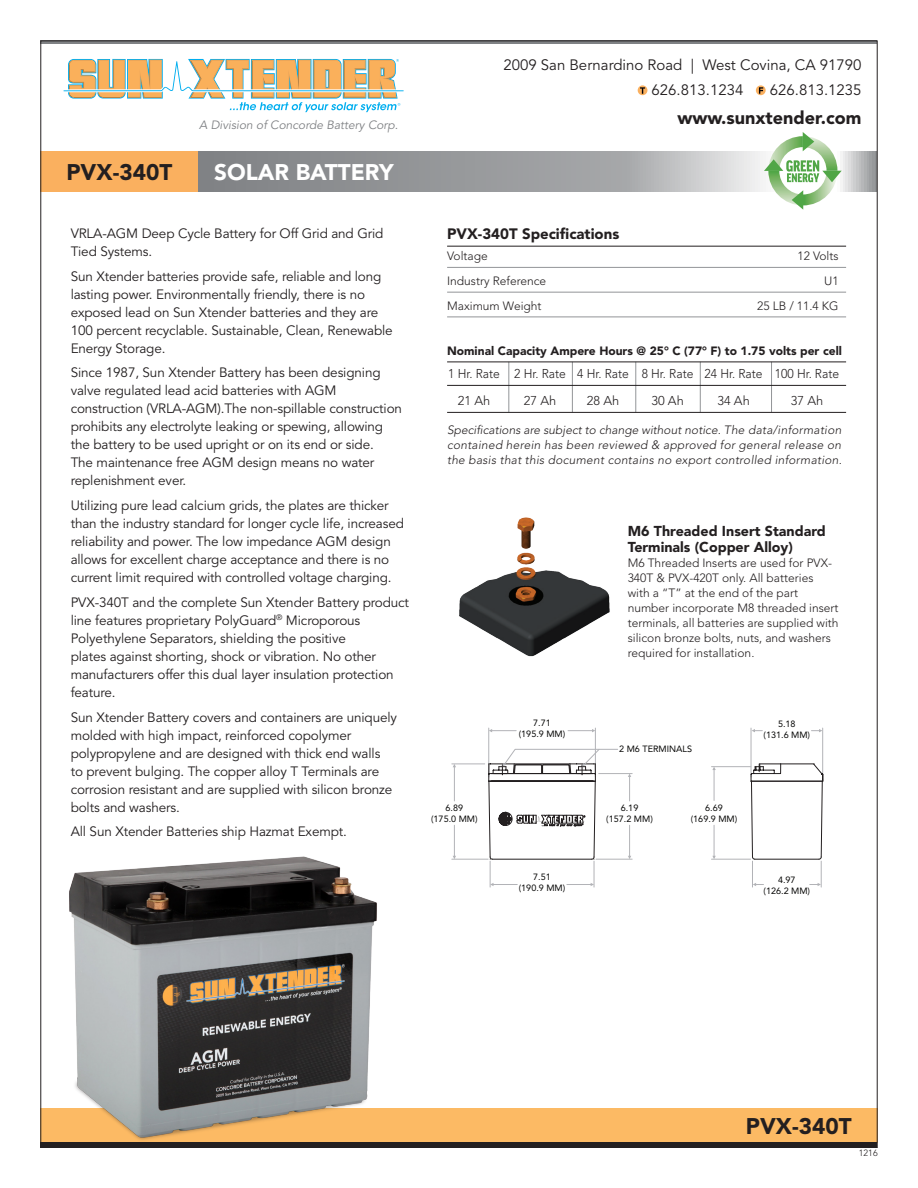
<style>
.page{position:relative;width:918px;height:1188px;background:#fff}
.page>*{position:absolute;margin:0;border:0;box-sizing:border-box;transform-origin:0 0}
.t1{font:900 22.5px "Avenir LT Std";color:#231f20}
.t2{font:900 22.5px "Avenir LT Std";color:#fff}
.t3{font:900 18px "Avenir LT Std";color:#231f20}
.t4{font:15px "Avenir LT Std";color:#231f20}
.t5{font:900 15px "Avenir LT Std";color:#231f20}
.t6{font:900 14.25px/15.9px "Avenir LT Std";color:#231f20}
.t7{font:13.5px/18px "Avenir LT Std";letter-spacing:-.01em;color:#231f20}
.t8{font:300 12.75px "Avenir LT Std";color:#231f20;scale:.95 1}
.t9{font:300 12.75px "Avenir LT Std";color:#231f20}
.t10{font:300 12px/15px "Avenir LT Std";color:#231f20}
.t11{font:italic 300 12px/15px "Avenir LT Std";letter-spacing:.02em;color:#231f20;text-align:justify}
.t12{font:900 12px "Avenir LT Std";color:#231f20}
.t13{font:italic 12px "Avenir LT Std";color:#808285}
.t14{font:9px/10.8px "Avenir LT Std";color:#050504;text-align:center}
.t15{font:300 9px "Avenir LT Std";color:#231f20}
.t16{font:500 condensed 6.6px "Helvetica Neue LT Std";color:#231f20}
</style>
<div class="page">
<div style="left:40px;top:1108px;width:838px;height:34px;background:#fcba64"></div>
<div style="left:40px;top:1142px;width:837px;height:6px;background:#231f20"></div>
<svg style="left:638px;top:85px;width:9px;height:10px"></svg>
<svg style="left:640px;top:87px;width:5px;height:7px"></svg>
<svg style="left:756px;top:85px;width:10px;height:10px"></svg>
<svg style="left:759px;top:87px;width:4px;height:7px"></svg>
<hr style="left:508px;top:362px;width:1px;height:50px;background:#939598">
<hr style="left:572px;top:362px;width:1px;height:50px;background:#939598">
<hr style="left:635px;top:362px;width:1px;height:50px;background:#939598">
<hr style="left:700px;top:362px;width:1px;height:50px;background:#939598">
<hr style="left:771px;top:362px;width:1px;height:50px;background:#939598">
<hr style="left:447px;top:246px;width:399px;height:1px;background:#231f20">
<hr style="left:447px;top:267px;width:399px;height:1px;background:#939598">
<hr style="left:447px;top:292px;width:399px;height:1px;background:#939598">
<hr style="left:447px;top:317px;width:399px;height:1px;background:#939598">
<hr style="left:447px;top:362px;width:399px;height:1px;background:#231f20">
<hr style="left:447px;top:385px;width:399px;height:1px;background:#231f20">
<hr style="left:447px;top:412px;width:399px;height:1px;background:#231f20">
<hr style="left:595px;top:728px;width:1px;height:49px;background:#b2b3b7">
<hr style="left:489px;top:728px;width:1px;height:49px;background:#b2b3b7">
<hr style="left:822px;top:728px;width:1px;height:49px;background:#b2b3b7">
<hr style="left:751px;top:728px;width:1px;height:49px;background:#b2b3b7">
<svg style="left:568px;top:729px;width:27px;height:3px"></svg>
<svg style="left:489px;top:729px;width:27px;height:3px"></svg>
<hr style="left:452px;top:859px;width:36px;height:1px;background:#b2b3b7">
<hr style="left:452px;top:764px;width:33px;height:1px;background:#b2b3b7">
<hr style="left:454px;top:825px;width:1px;height:31px;background:#b2b3b7">
<hr style="left:454px;top:766px;width:1px;height:35px;background:#b2b3b7">
<svg style="left:752px;top:729px;width:10px;height:3px"></svg>
<svg style="left:811px;top:729px;width:11px;height:3px"></svg>
<svg style="left:488px;top:749px;width:335px;height:138px"></svg>
<div style="left:41px;top:152px;width:157px;height:40px;background:#fab05f"></div>
<img style="left:459px;top:517px;width:151px;height:140px">
<svg style="left:40px;top:40px;width:838px;height:4px;background:#68686b"></svg>
<img style="left:69px;top:856px;width:308px;height:284px">
<svg style="left:63px;top:59px;width:341px;height:53px"></svg>
<svg style="left:198px;top:152px;width:678px;height:40px;background:#a2a4a6"></svg>
<svg style="left:764px;top:132px;width:78px;height:78px"></svg>
<p class="t1" style="left:66px;top:158px;width:107px">PVX-340T</p>
<p class="t13" style="left:199px;top:118px;width:201px">A Division of Concorde Battery Corp.</p>
<p class="t2" style="left:214px;top:159px;width:181px">SOLAR BATTERY</p>
<p class="t7" style="left:71px;top:225px;width:314px">VRLA-AGM Deep Cycle Battery for Off Grid and Grid<br>Tied Systems.</p>
<p class="t7" style="left:71px;top:267px;width:324px">Sun Xtender batteries provide safe, reliable and long lasting power. Environmentally friendly, there is no exposed lead on Sun Xtender batteries and they are 100 percent recyclable. Sustainable, Clean, Renewable Energy Storage.</p>
<p class="t7" style="left:71px;top:364px;width:333px">Since 1987, Sun Xtender Battery has been designing valve regulated lead acid batteries with AGM construction (VRLA-AGM).The non-spillable construction prohibits any electrolyte leaking or spewing, allowing the battery to be used upright or on its end or side.<br>The maintenance free AGM design means no water replenishment ever.</p>
<p class="t7" style="left:71px;top:497px;width:335px">Utilizing pure lead calcium grids, the plates are thicker than the industry standard for longer cycle life, increased reliability and power. The low impedance AGM design allows for excellent charge acceptance and there is no current limit required with controlled voltage charging.</p>
<p class="t7" style="left:71px;top:594px;width:340px">PVX-340T and the complete Sun Xtender Battery product line features proprietary PolyGuard<sup>®</sup> Microporous Polyethylene Separators, shielding the positive<br>plates against shorting, shock or vibration. No other manufacturers offer this dual layer insulation protection feature.</p>
<p class="t7" style="left:71px;top:708px;width:328px">Sun Xtender Battery covers and containers are uniquely molded with high impact, reinforced copolymer polypropylene and are designed with thick end walls<br>to prevent bulging. The copper alloy T Terminals are corrosion resistant and are supplied with silicon bronze bolts and washers.</p>
<p class="t7" style="left:71px;top:823px;width:278px">All Sun Xtender Batteries ship Hazmat Exempt.</p>
<p class="t16" style="left:261px;top:308px;width:58px">C: 0 M: 35 Y: 72 K: 0</p>
<p class="t4" style="left:503px;top:57px;width:360px">2009 San Bernardino Road | West Covina, CA 91790</p>
<p class="t4" style="left:652px;top:81px;width:93px">626.813.1234</p>
<p class="t4" style="left:770px;top:81px;width:93px">626.813.1235</p>
<p class="t3" style="left:678px;top:106px;width:185px">www.sunxtender.com</p>
<p class="t5" style="left:447px;top:225px;width:174px">PVX-340T Specifications</p>
<p class="t10" style="left:447px;top:249px;width:42px">Voltage</p>
<p class="t10" style="left:797px;top:249px;width:43px">12 Volts</p>
<p class="t10" style="left:447px;top:273px;width:101px">Industry Reference</p>
<p class="t10" style="left:824px;top:273px;width:16px">U1</p>
<p class="t10" style="left:447px;top:298px;width:96px">Maximum Weight</p>
<p class="t10" style="left:757px;top:298px;width:83px">25 LB / 11.4 KG</p>
<p class="t12" style="left:447px;top:343px;width:396px">Nominal Capacity Ampere Hours @ 25° C (77° F) to 1.75 volts per cell</p>
<p class="t8" style="left:448px;top:366px;width:413px">1 Hr. Rate 2 Hr. Rate 4 Hr. Rate 8 Hr. Rate 24 Hr. Rate 100 Hr. Rate</p>
<p class="t9" style="left:458px;top:393px;width:34px">21 Ah</p>
<p class="t9" style="left:524px;top:393px;width:34px">27 Ah</p>
<p class="t9" style="left:587px;top:393px;width:34px">28 Ah</p>
<p class="t9" style="left:651px;top:393px;width:34px">30 Ah</p>
<p class="t9" style="left:717px;top:393px;width:34px">34 Ah</p>
<p class="t9" style="left:791px;top:393px;width:34px">37 Ah</p>
<p class="t11" style="left:447px;top:422px;width:396px">Specifications are subject to change without notice. The data/information contained herein has been reviewed &amp; approved for general release on the basis that this document contains no export controlled information.</p>
<p class="t14" style="left:431px;top:803px;width:48px">6.89<br>(175.0 MM)</p>
<p class="t14" style="left:519px;top:718px;width:48px">7.71<br>(195.9 MM)</p>
<p class="t14" style="left:519px;top:872px;width:48px">7.51<br>(190.9 MM)</p>
<p class="t6" style="left:628px;top:524px;width:200px">M6 Threaded Insert Standard<br>Terminals (Copper Alloy)</p>
<p class="t10" style="left:628px;top:556px;width:212px">M6 Threaded Inserts are used for PVX-340T &amp; PVX-420T only. All batteries<br>with a “T” at the end of the part number incorporate M8 threaded insert terminals, all batteries are supplied with silicon bronze bolts, nuts, and washers required for installation.</p>
<p class="t14" style="left:619px;top:744px;width:74px">2 M6 TERMINALS</p>
<p class="t14" style="left:606px;top:803px;width:48px">6.19<br>(157.2 MM)</p>
<p class="t14" style="left:691px;top:803px;width:48px">6.69<br>(169.9 MM)</p>
<p class="t14" style="left:764px;top:719px;width:48px">5.18<br>(131.6 MM)</p>
<p class="t14" style="left:764px;top:875px;width:48px">4.97<br>(126.2 MM)</p>
<p class="t1" style="left:746px;top:1113px;width:107px">PVX-340T</p>
<p class="t15" style="left:859px;top:1148px;width:20px">1216</p>
</div>
